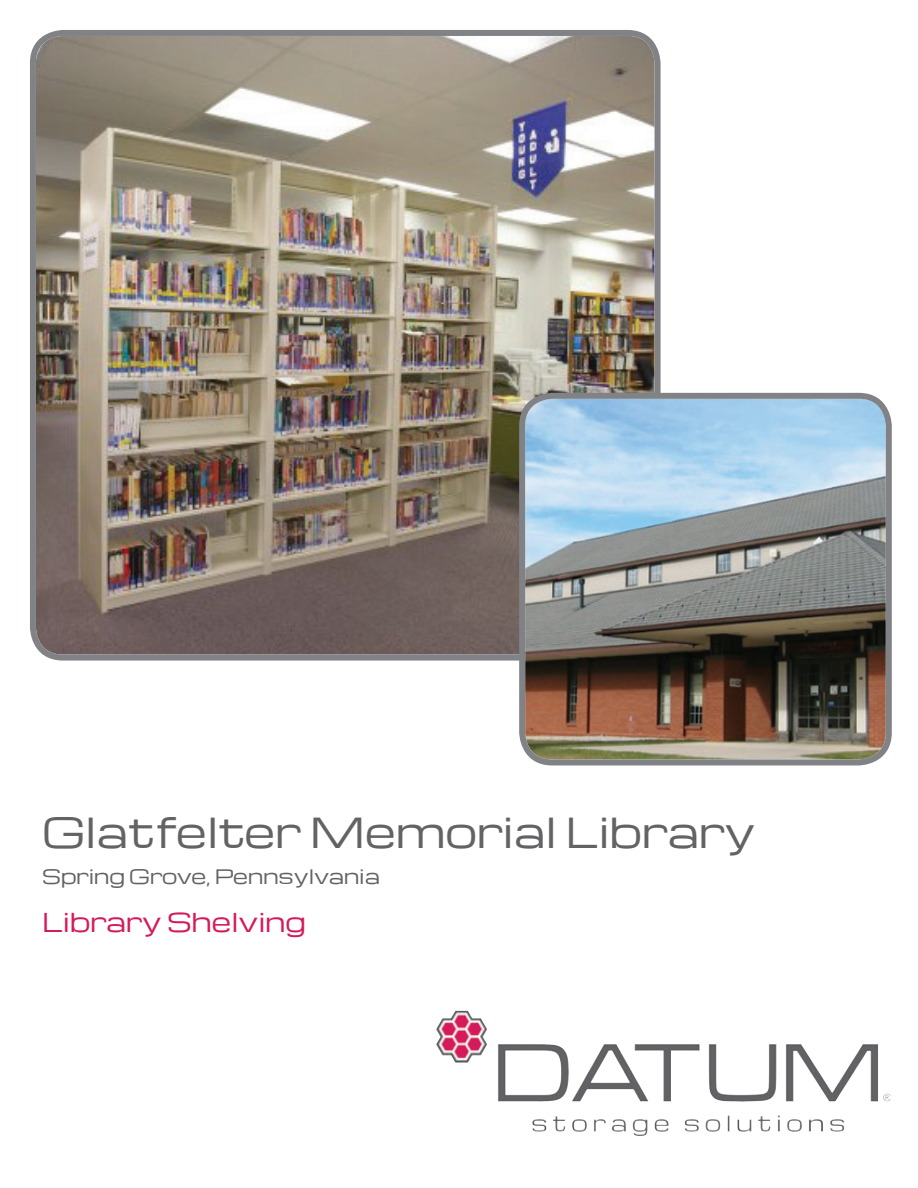
<style>
.page{position:relative;width:918px;height:1188px;background:#fff}
.page>*{position:absolute;margin:0;border:0;box-sizing:border-box;transform-origin:0 0}
.t1{font:40.5px "Michroma";color:#636366}
.t2{font:25.5px "Michroma";color:#d51a5c}
.t3{font:19.5px "Michroma";color:#636366}
</style>
<div class="page">
<img style="left:436px;top:1011px;width:19px;height:49px">
<img style="left:37px;top:37px;width:617px;height:617px">
<div style="left:30px;top:30px;width:631px;height:631px;border:6px solid #808285;border-radius:30px"></div>
<img style="left:525px;top:399px;width:360px;height:359px">
<div style="left:519px;top:393px;width:373px;height:372px;border:6px solid #808285;border-radius:30px"></div>
<p class="t1" style="left:42px;top:811px;width:715px">Glatfelter Memorial Library</p>
<p class="t3" style="left:42px;top:865px;width:339px">Spring Grove, Pennsylvania</p>
<p class="t2" style="left:42px;top:908px;width:265px">Library Shelving</p>
</div>
